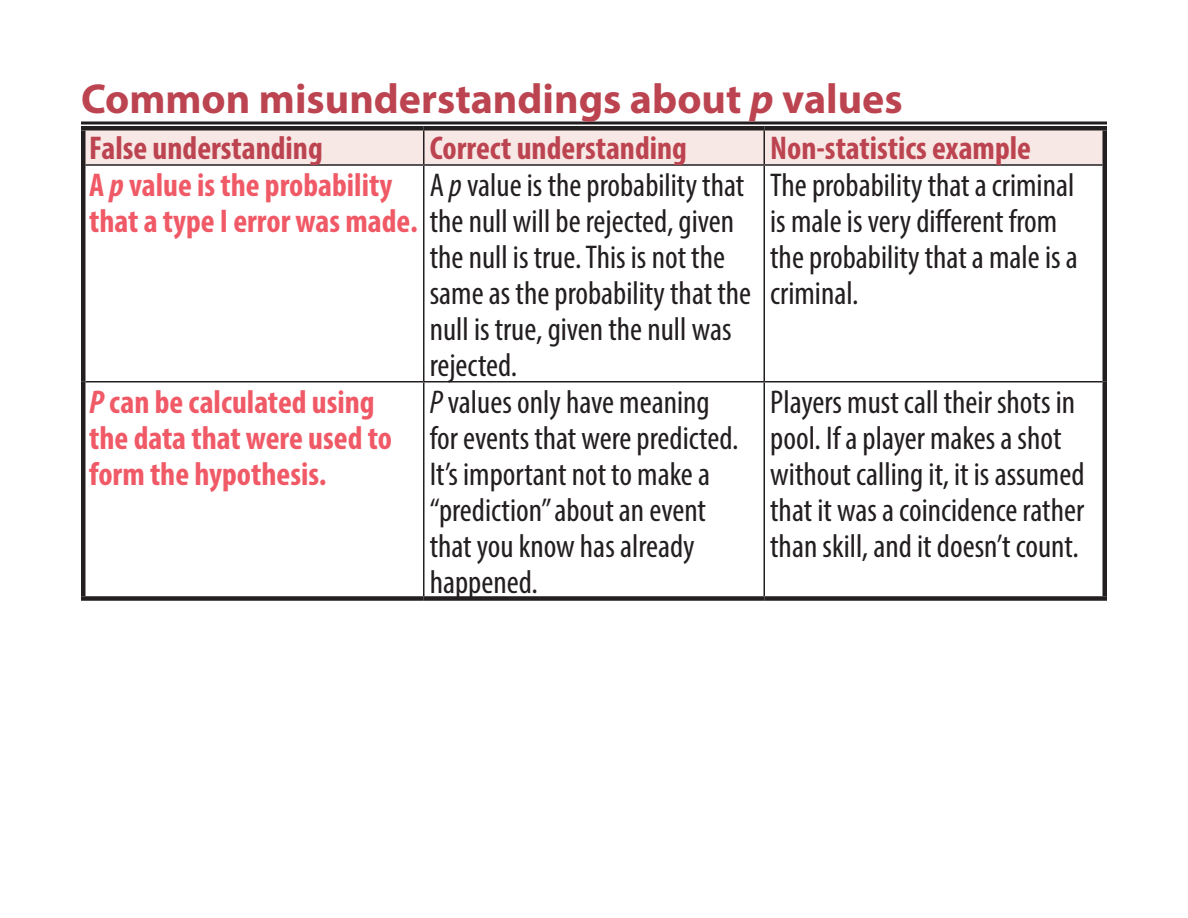
<style>
.page{position:relative;width:1188px;height:918px;background:#fff}
.page>*{position:absolute;margin:0;border:0;box-sizing:border-box;transform-origin:0 0}
.Titles{font:700 42px "Myriad Pro";color:#bc4450}
.Cell_Text{font:condensed 33px/36px "Myriad Pro";color:#231f20}
.Terms{font:700 condensed 33px/36px "Myriad Pro";color:#f05a67}
.Table_Headers{font:700 condensed 33px "Myriad Pro";color:#bc4450}
.s1{font-style:italic}
.s2{font-weight:400;color:#231f20}
</style>
<div class="page">
<hr style="left:81px;top:122px;width:1026px;height:2px;background:#231f20">
<div style="left:86px;top:130px;width:1016px;height:34px;background:#f8e8e5"></div>
<hr style="left:81px;top:126px;width:343px;height:4px;background:#231f20">
<div style="left:81px;top:130px;width:5px;height:35px;background:#231f20"></div>
<hr style="left:424px;top:126px;width:340px;height:4px;background:#231f20">
<hr style="left:764px;top:126px;width:343px;height:4px;background:#231f20">
<div style="left:1102px;top:130px;width:5px;height:35px;background:#231f20"></div>
<div style="left:81px;top:165px;width:5px;height:217px;background:#231f20"></div>
<div style="left:1102px;top:165px;width:5px;height:217px;background:#231f20"></div>
<div style="left:81px;top:382px;width:5px;height:214px;background:#231f20"></div>
<div style="left:1102px;top:382px;width:5px;height:214px;background:#231f20"></div>
<div style="left:81px;top:596px;width:343px;height:5px;background:#231f20"></div>
<div style="left:424px;top:596px;width:340px;height:5px;background:#231f20"></div>
<div style="left:764px;top:596px;width:343px;height:5px;background:#231f20"></div>
<hr style="left:423px;top:130px;width:1px;height:34px;background:#231f20">
<hr style="left:764px;top:130px;width:1px;height:34px;background:#231f20">
<hr style="left:86px;top:164px;width:338px;height:2px;background:#231f20">
<hr style="left:424px;top:164px;width:340px;height:2px;background:#231f20">
<hr style="left:423px;top:166px;width:1px;height:215px;background:#231f20">
<hr style="left:764px;top:164px;width:338px;height:2px;background:#231f20">
<hr style="left:764px;top:166px;width:1px;height:215px;background:#231f20">
<hr style="left:86px;top:381px;width:338px;height:1px;background:#231f20">
<hr style="left:424px;top:381px;width:340px;height:1px;background:#231f20">
<hr style="left:423px;top:382px;width:1px;height:214px;background:#231f20">
<hr style="left:764px;top:381px;width:338px;height:1px;background:#231f20">
<hr style="left:764px;top:382px;width:1px;height:214px;background:#231f20">
<p class="Titles" style="left:81px;top:71px;width:823px">Common misunderstandings about <span class="s1">p</span> values</p>
<p class="Table_Headers" style="left:89px;top:127px;width:235px">False understanding</p>
<p class="Table_Headers" style="left:430px;top:127px;width:259px">Correct understanding</p>
<p class="Table_Headers" style="left:770px;top:127px;width:262px">Non-statistics example</p>
<p class="Terms" style="left:89px;top:166px;width:646px">A <span class="s1">p</span> value is the probability<br>that a type I error was made. <span class="s2">the null will be rejected, given</span></p>
<p class="Cell_Text" style="left:430px;top:148px;width:316px;line-height:72px">A <span class="s1">p</span> value is the probability that the null is true. This is not the</p>
<p class="Cell_Text" style="left:430px;top:274px;width:323px">same as the probability that the null is true, given the null was rejected.</p>
<p class="Cell_Text" style="left:770px;top:166px;width:309px">The probability that a criminal is male is very different from the probability that a male is a criminal.</p>
<p class="Terms" style="left:89px;top:383px;width:304px"><span class="s1">P</span> can be calculated using the data that were used to form the hypothesis.</p>
<p class="Cell_Text" style="left:430px;top:383px;width:310px"><span class="s1">P</span> values only have meaning for events that were predicted.<br>It’s important not to make a “prediction” about an event that you know has already happened.</p>
<p class="Cell_Text" style="left:770px;top:383px;width:316px">Players must call their shots in pool. If a player makes a shot without calling it, it is assumed that it was a coincidence rather than skill, and it doesn’t count.</p>
</div>
